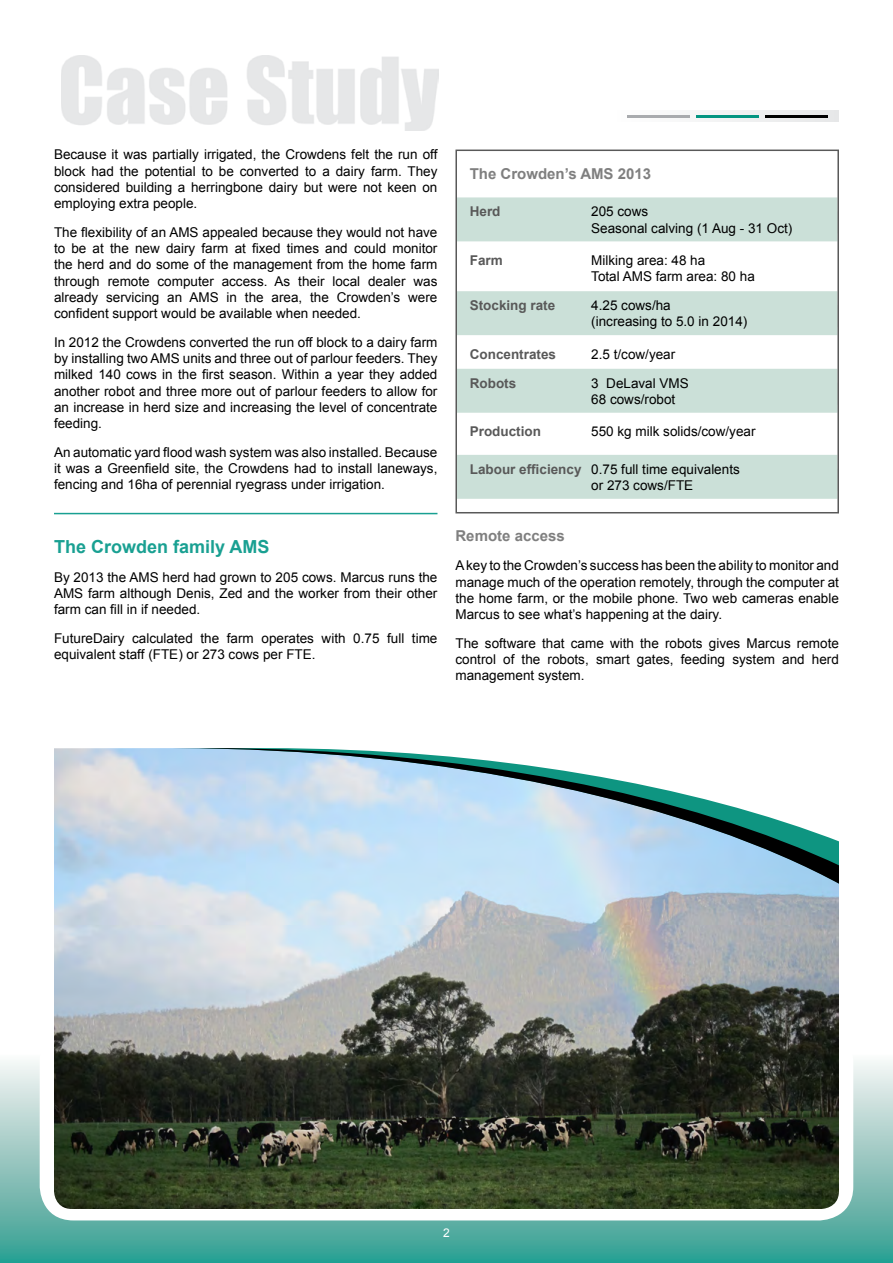
<style>
.page{position:relative;width:893px;height:1263px;background:#fff}
.page>*{position:absolute;margin:0;border:0;box-sizing:border-box;transform-origin:0 0}
.Subhead_1_with_rule{font:700 18px "Arial";color:#19a092}
.Table_Heading{font:700 15px "Arial";color:#7f7f7f}
.Subhead2{font:700 15px "Arial";color:#7f7f7f}
.Body_Copy{font:13.5px/16.2px "Arial";color:#000;text-align:justify}
.Table_Shaded_Line__S{font:13.5px/16.2px "Arial";color:#000}
.Table_unshaded{font:13.5px/16.2px "Arial";color:#000}
.Table_unshaded-2{font:700 13.5px "Arial";color:#595959}
.Table_Shaded_Line__S-2{font:700 13.5px "Arial";color:#595959}
.Body_Copy-2{font:12px "Arial";color:#fff}
.s1{font-weight:700;color:#595959}
</style>
<div class="page">
<img style="left:62px;top:56px;width:377px;height:75px">
<svg style="left:0;top:1061px;width:893px;height:202px;background:#5eb2a8"></svg>
<div style="left:40px;top:1027px;width:813px;height:193px;background:#fff;border-radius:34px"></div>
<svg style="left:627px;top:110px;width:211px;height:12px"></svg>
<hr style="left:627px;top:115px;width:63px;height:2px;background:#a9abae">
<hr style="left:697px;top:115px;width:62px;height:2px;background:#049581">
<hr style="left:766px;top:115px;width:62px;height:2px;background:#000">
<hr style="left:54px;top:513px;width:383px;height:1px;background:#19a092">
<div style="left:457px;top:197px;width:380px;height:36px;background:#cbe0d8"></div>
<div style="left:457px;top:211px;width:380px;height:30px;background:#cbe0d8"></div>
<div style="left:457px;top:291px;width:380px;height:36px;background:#cbe0d8"></div>
<div style="left:457px;top:305px;width:380px;height:30px;background:#cbe0d8"></div>
<div style="left:457px;top:369px;width:380px;height:36px;background:#cbe0d8"></div>
<div style="left:457px;top:383px;width:380px;height:30px;background:#cbe0d8"></div>
<div style="left:457px;top:455px;width:380px;height:36px;background:#cbe0d8"></div>
<div style="left:457px;top:469px;width:380px;height:30px;background:#cbe0d8"></div>
<div style="left:455px;top:150px;width:384px;height:363px;border:2px solid #595959"></div>
<img style="left:54px;top:865px;width:785px;height:344px">
<svg style="left:54px;top:748px;width:119px;height:117px;background:#cbd6e2"></svg>
<svg style="left:173px;top:748px;width:666px;height:138px"></svg>
<p class="Body_Copy" style="left:54px;top:147px;width:385px">Because it was partially irrigated, the Crowdens felt the run off block had the potential to be converted to a dairy farm. They considered building a herringbone dairy but were not keen on employing extra people.</p>
<p class="Body_Copy" style="left:54px;top:224px;width:385px">The flexibility of an AMS appealed because they would not have to be at the new dairy farm at fixed times and could monitor the herd and do some of the management from the home farm through remote computer access. As their local dealer was already servicing an AMS in the area, the Crowden’s were confident support would be available when needed.</p>
<p class="Body_Copy" style="left:54px;top:334px;width:385px">In 2012 the Crowdens converted the run off block to a dairy farm by installing two AMS units and three out of parlour feeders. They milked 140 cows in the first season. Within a year they added another robot and three more out of parlour feeders to allow for an increase in herd size and increasing the level of concentrate feeding.</p>
<p class="Body_Copy" style="left:54px;top:444px;width:385px">An automatic yard flood wash system was also installed. Because it was a Greenfield site, the Crowdens had to install laneways, fencing and 16ha of perennial ryegrass under irrigation.</p>
<p class="Subhead_1_with_rule" style="left:54px;top:534px;width:217px">The Crowden family AMS</p>
<p class="Body_Copy" style="left:54px;top:569px;width:385px">By 2013 the AMS herd had grown to 205 cows. Marcus runs the AMS farm although Denis, Zed and the worker from their other farm can fill in if needed.</p>
<p class="Body_Copy" style="left:54px;top:630px;width:385px">FutureDairy calculated the farm operates with 0.75 full time equivalent staff (FTE) or 273 cows per FTE.</p>
<p class="Table_Heading" style="left:470px;top:164px;width:183px">The Crowden’s AMS 2013</p>
<p class="Table_Shaded_Line__S-2" style="left:470px;top:203px;width:32px">Herd</p>
<p class="Table_Shaded_Line__S" style="left:591px;top:204px;width:203px">205 cows<br>Seasonal calving (1 Aug - 31 Oct)</p>
<p class="Table_unshaded-2" style="left:470px;top:251px;width:35px">Farm</p>
<p class="Table_unshaded" style="left:591px;top:252px;width:165px">Milking area: 48 ha<br>Total AMS farm area: 80 ha</p>
<p class="Table_Shaded_Line__S-2" style="left:470px;top:296px;width:87px">Stocking rate</p>
<p class="Table_Shaded_Line__S" style="left:591px;top:297px;width:158px">4.25 cows/ha<br>(increasing to 5.0 in 2014)</p>
<p class="Table_unshaded-2" style="left:470px;top:345px;width:88px">Concentrates</p>
<p class="Table_unshaded" style="left:591px;top:346px;width:86px">2.5 t/cow/year</p>
<p class="Table_Shaded_Line__S-2" style="left:470px;top:374px;width:48px">Robots</p>
<p class="Table_Shaded_Line__S" style="left:591px;top:375px;width:99px">3 DeLaval VMS<br>68 cows/robot</p>
<p class="Table_unshaded-2" style="left:470px;top:423px;width:73px">Production</p>
<p class="Table_unshaded" style="left:591px;top:424px;width:166px">550 kg milk solids/cow/year</p>
<p class="Table_Shaded_Line__S" style="left:591px;top:461px;width:150px;text-indent:-122px"><span class="s1">Labour efficiency</span> 0.75 full time equivalents or 273 cows/FTE</p>
<p class="Subhead2" style="left:455px;top:526px;width:111px">Remote access</p>
<p class="Body_Copy" style="left:455px;top:558px;width:385px">A key to the Crowden’s success has been the ability to monitor and manage much of the operation remotely, through the computer at the home farm, or the mobile phone. Two web cameras enable Marcus to see what’s happening at the dairy.</p>
<p class="Body_Copy" style="left:455px;top:635px;width:385px">The software that came with the robots gives Marcus remote control of the robots, smart gates, feeding system and herd management system.</p>
<p class="Body_Copy-2" style="left:443px;top:1225px;width:8px">2</p>
</div>
